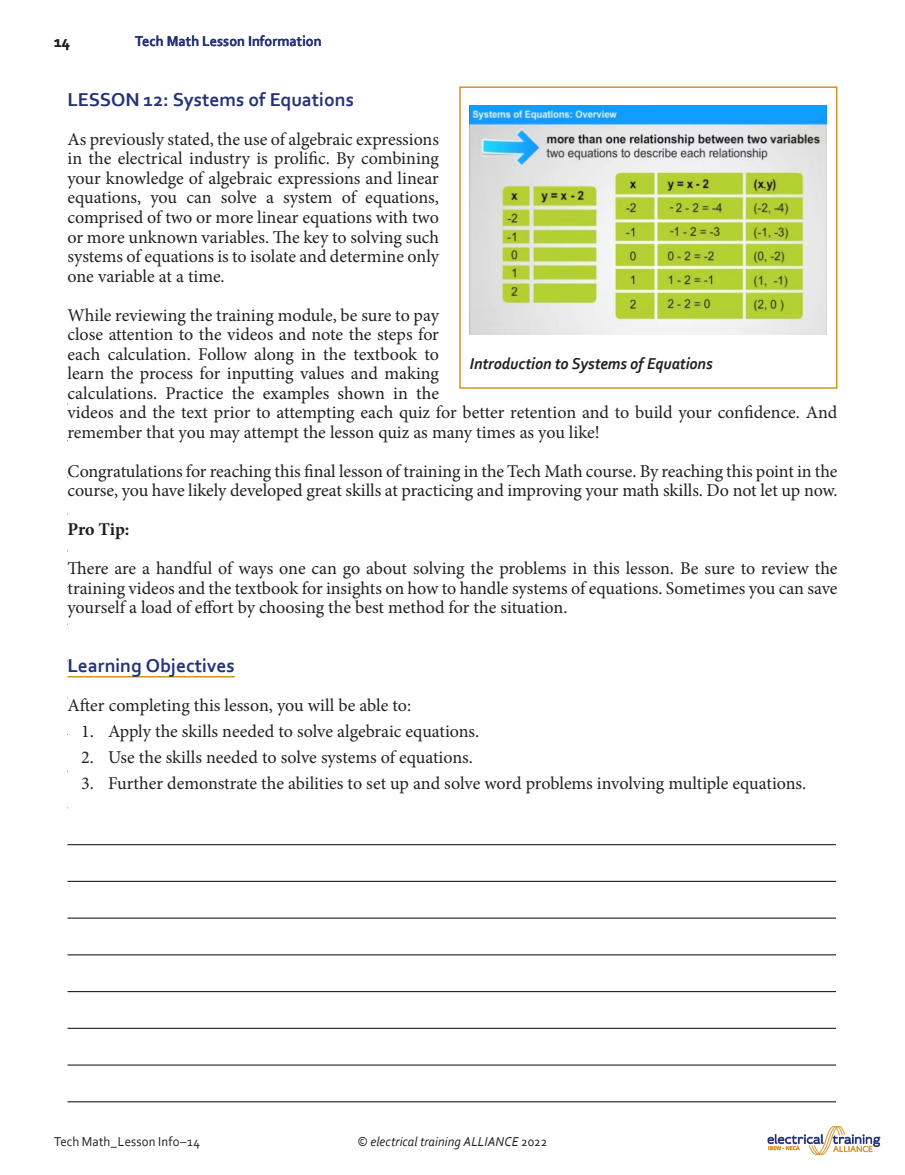
<style>
.page{position:relative;width:905px;height:1175px;background:#fff}
.page>*{position:absolute;margin:0;border:0;box-sizing:border-box;transform-origin:0 0}
.A-head_h2_LessonInfo{font:700 19.5px "Corbel";letter-spacing:-.005em;color:#243279}
.B-head_h3{font:700 19.5px "Corbel";color:#243279}
.BodyText1{font:18px/19.5px "Minion Pro";letter-spacing:-.005em;color:#231f20;text-align:justify}
.BodyText1-2{font:700 18px "Minion Pro";letter-spacing:-.01em;color:#231f20}
.FigureCaption{font:italic 700 16.5px "Corbel";color:#231f20;scale:.95 1}
.t1{font:700 16.5px "Corbel";color:#231f20;scale:.95 1}
.t2{font:700 15px "Corbel";color:#243279;scale:.95 1}
.t3{font:italic 13.5px "Corbel";letter-spacing:.005em;color:#231f20;scale:.95 1}
.t4{font:13.5px "Corbel";letter-spacing:.01em;color:#231f20;scale:.95 1}
.s1{font-style:normal}
</style>
<div class="page">
<img style="left:767px;top:1126px;width:114px;height:29px">
<hr style="left:68px;top:844px;width:768px;height:1px;background:#231f20">
<hr style="left:68px;top:880px;width:768px;height:2px;background:#231f20">
<hr style="left:68px;top:917px;width:768px;height:1px;background:#231f20">
<hr style="left:68px;top:954px;width:768px;height:1px;background:#231f20">
<hr style="left:68px;top:991px;width:768px;height:1px;background:#231f20">
<hr style="left:68px;top:1027px;width:768px;height:1px;background:#231f20">
<hr style="left:68px;top:1064px;width:768px;height:1px;background:#231f20">
<hr style="left:68px;top:1101px;width:768px;height:1px;background:#231f20">
<hr style="left:68px;top:676px;width:167px;height:1px;background:#d19328">
<img style="left:470px;top:106px;width:356px;height:229px">
<div style="left:459px;top:86px;width:378px;height:303px;border:2px solid #d19328"></div>
<p class="t1" style="left:54px;top:32px;width:18px">14</p>
<p class="t2" style="left:135px;top:32px;width:198px">Tech Math Lesson Information</p>
<p class="A-head_h2_LessonInfo" style="left:68px;top:87px;width:288px">LESSON 12: Systems of Equations</p>
<p class="BodyText1" style="left:68px;top:129px;width:373px">As previously stated, the use of algebraic expressions in the electrical industry is prolific. By combining your knowledge of algebraic expressions and linear equations, you can solve a system of equations, comprised of two or more linear equations with two or more unknown variables. The key to solving such systems of equations is to isolate and determine only one variable at a time.</p>
<p class="BodyText1" style="left:68px;top:305px;width:771px;text-align:left">While reviewing the training module, be sure to pay<br>close attention to the videos and note the steps for<br>each calculation. Follow along in the textbook to<br>learn the process for inputting values and making<br>calculations. Practice the examples shown in the<br>videos and the text prior to attempting each quiz for better retention and to build your confidence. And remember that you may attempt the lesson quiz as many times as you like!</p>
<p class="BodyText1" style="left:68px;top:461px;width:771px">Congratulations for reaching this final lesson of training in the Tech Math course. By reaching this point in the course, you have likely developed great skills at practicing and improving your math skills. Do not let up now.</p>
<p class="BodyText1-2" style="left:68px;top:516px;width:63px">Pro Tip:</p>
<p class="BodyText1" style="left:68px;top:558px;width:771px">There are a handful of ways one can go about solving the problems in this lesson. Be sure to review the training videos and the textbook for insights on how to handle systems of equations. Sometimes you can save yourself a load of effort by choosing the best method for the situation.</p>
<p class="FigureCaption" style="left:470px;top:353px;width:257px">Introduction to Systems of Equations</p>
<h3 class="B-head_h3" style="left:68px;top:653px;width:169px">Learning Objectives</h3>
<p class="BodyText1" style="left:68px;top:695px;width:345px">After completing this lesson, you will be able to:</p>
<p class="BodyText1" style="left:81px;top:721px;width:400px">1. Apply the skills needed to solve algebraic equations.</p>
<p class="BodyText1" style="left:81px;top:747px;width:393px">2. Use the skills needed to solve systems of equations.</p>
<p class="BodyText1" style="left:81px;top:774px;width:726px">3. Further demonstrate the abilities to set up and solve word problems involving multiple equations.</p>
<p class="t4" style="left:54px;top:1132px;width:155px">Tech Math_Lesson Info–14</p>
<p class="t3" style="left:357px;top:1132px;width:201px"><span class="s1">©</span> electrical training ALLIANCE <span class="s1">2022</span></p>
</div>
